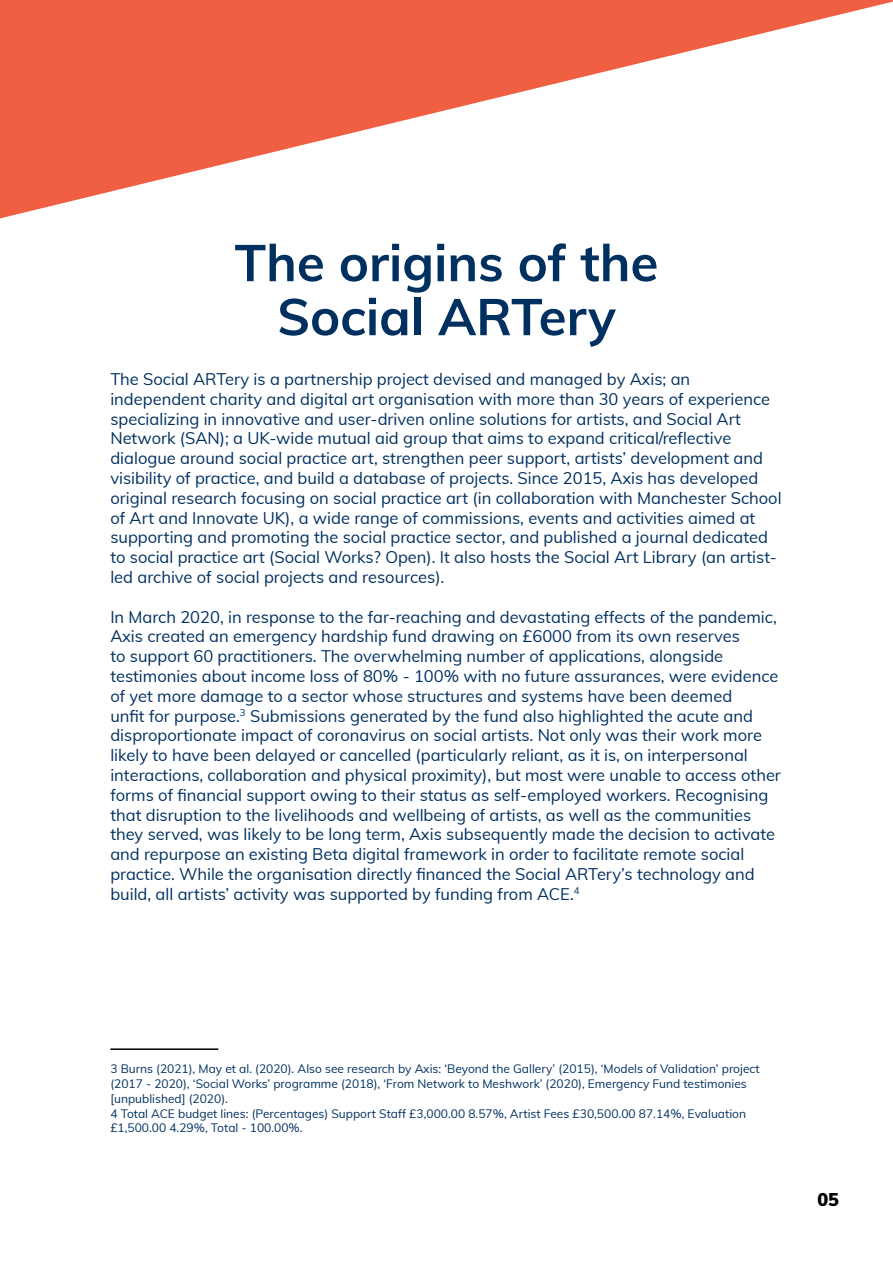
<style>
.page{position:relative;width:893px;height:1263px;background:#fff}
.page>*{position:absolute;margin:0;border:0;box-sizing:border-box;transform-origin:0 0}
.t1{font:700 51px/54px "Muli";color:#003060;text-align:center}
.t2{font:900 18px "Muli";color:#000}
.t3{font:16.5px/19.8px "Muli";color:#003060}
.t4{font:12px/14.7px "Muli";color:#003060}
</style>
<div class="page">
<svg style="left:0;top:0;width:893px;height:218px;fill:#f15f43"></svg>
<hr style="left:110px;top:1048px;width:108px;height:2px;background:#000">
<h1 class="t1" style="left:235px;top:233px;width:425px">The origins of the<br>Social ARTery</h1>
<p class="t3" style="left:110px;top:368px;width:673px">The Social ARTery is a partnership project devised and managed by Axis; an independent charity and digital art organisation with more than 30 years of experience specializing in innovative and user-driven online solutions for artists, and Social Art Network (SAN); a UK-wide mutual aid group that aims to expand critical/reflective dialogue around social practice art, strengthen peer support, artists’ development and visibility of practice, and build a database of projects. Since 2015, Axis has developed original research focusing on social practice art (in collaboration with Manchester School of Art and Innovate UK), a wide range of commissions, events and activities aimed at supporting and promoting the social practice sector, and published a journal dedicated to social practice art (Social Works? Open). It also hosts the Social Art Library (an artist&shy;led archive of social projects and resources).</p>
<p class="t3" style="left:110px;top:606px;width:672px">In March 2020, in response to the far-reaching and devastating effects of the pandemic, Axis created an emergency hardship fund drawing on £6000 from its own reserves<br>to support 60 practitioners. The overwhelming number of applications, alongside testimonies about income loss of 80% - 100% with no future assurances, were evidence of yet more damage to a sector whose structures and systems have been deemed<br>unfit for purpose.<sup>3</sup> Submissions generated by the fund also highlighted the acute and disproportionate impact of coronavirus on social artists. Not only was their work more likely to have been delayed or cancelled (particularly reliant, as it is, on interpersonal interactions, collaboration and physical proximity), but most were unable to access other forms of financial support owing to their status as self-employed workers. Recognising that disruption to the livelihoods and wellbeing of artists, as well as the communities they served, was likely to be long term, Axis subsequently made the decision to activate and repurpose an existing Beta digital framework in order to facilitate remote social practice. While the organisation directly financed the Social ARTery’s technology and build, all artists’ activity was supported by funding from ACE.<sup>4</sup></p>
<p class="t4" style="left:110px;top:1061px;width:651px">3 Burns (2021), May et al. (2020). Also see research by Axis: ‘Beyond the Gallery’ (2015), ‘Models of Validation’ project (2017 - 2020), ‘Social Works’ programme (2018), ‘From Network to Meshwork’ (2020), Emergency Fund testimonies [unpublished] (2020).<br>4 Total ACE budget lines: (Percentages) Support Staff £3,000.00 8.57%, Artist Fees £30,500.00 87.14%, Evaluation £1,500.00 4.29%, Total - 100.00%.</p>
<p class="t2" style="left:817px;top:1187px;width:23px">05</p>
</div>
